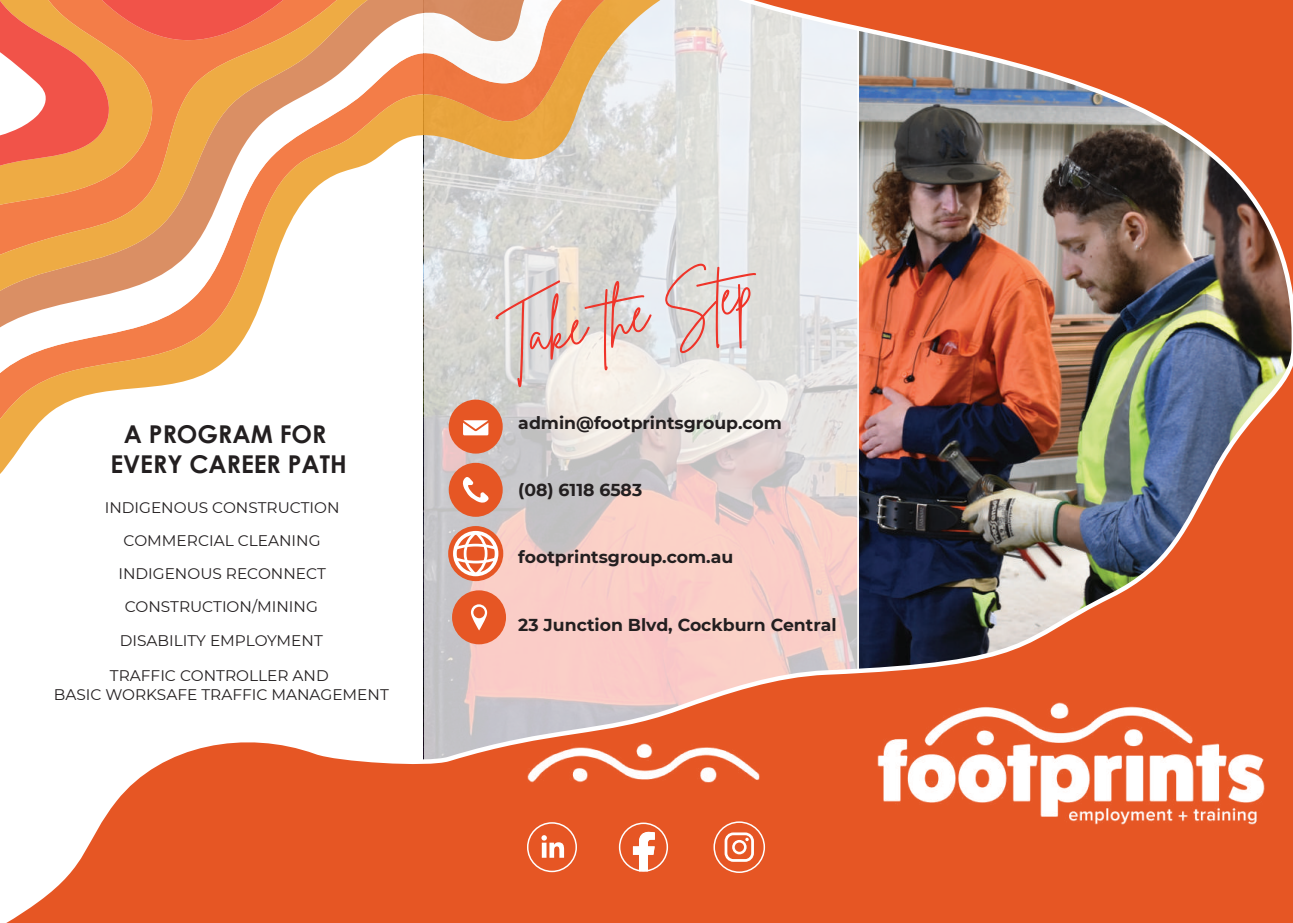
<style>
.page{position:relative;width:1293px;height:923px;background:#fff}
.page>*{position:absolute;margin:0;border:0;box-sizing:border-box;transform-origin:0 0}
.t1{font:54.3px "Brittany Signature";color:#ef3429}
.t2{font:700 24.6px/29.4px "Century Gothic";color:#231f20;text-align:center}
.t3{font:700 17.25px "Montserrat";color:#231f20}
.t4{font:15.3px/33.2px "Montserrat";color:#231f20;text-align:center}
</style>
<div class="page">
<img style="left:333px;top:0;width:960px;height:923px">
<svg style="left:333px;top:0;width:398px;height:514px"></svg>
<svg style="left:333px;top:0;width:181px;height:355px"></svg>
<img style="left:528px;top:744px;width:231px;height:38px">
<img style="left:877px;top:702px;width:387px;height:122px">
<div style="left:448px;top:526px;width:55px;height:55px;background:#e65624;border-radius:50%"></div>
<svg style="left:453px;top:531px;width:45px;height:45px"></svg>
<div style="left:449px;top:463px;width:54px;height:54px;background:#e65624;border-radius:50%"></div>
<svg style="left:462px;top:477px;width:27px;height:26px"></svg>
<div style="left:449px;top:399px;width:54px;height:54px;background:#e65624;border-radius:50%"></div>
<svg style="left:463px;top:420px;width:25px;height:15px"></svg>
<div style="left:452px;top:590px;width:54px;height:54px;background:#e65624;border-radius:50%"></div>
<svg style="left:471px;top:604px;width:16px;height:26px"></svg>
<div style="left:527px;top:822px;width:50px;height:50px;border:2px solid #fff;border-radius:50%"></div>
<svg style="left:541px;top:835px;width:23px;height:22px"></svg>
<svg style="left:618px;top:822px;width:51px;height:50px"></svg>
<div style="left:713px;top:821px;width:52px;height:52px;border:2px solid #fff;border-radius:50%"></div>
<svg style="left:724px;top:832px;width:30px;height:30px"></svg>
<svg style="left:0;top:0;width:333px;height:923px"></svg>
<h2 class="t2" style="left:110px;top:418px;width:238px">A PROGRAM FOR<br>EVERY CAREER PATH</h2>
<p class="t4" style="left:105px;top:490px;width:236px">INDIGENOUS CONSTRUCTION<br>COMMERCIAL CLEANING<br>INDIGENOUS RECONNECT<br>CONSTRUCTION/MINING<br>DISABILITY EMPLOYMENT</p>
<p class="t4" style="left:54px;top:666px;width:336px;line-height:18.5px">TRAFFIC CONTROLLER AND<br>BASIC WORKSAFE TRAFFIC MANAGEMENT</p>
<h1 class="t1" style="left:493px;top:306px;width:259px;rotate:-11deg">Take the Step</h1>
<p class="t3" style="left:518px;top:410px;width:265px">admin@footprintsgroup.com</p>
<p class="t3" style="left:518px;top:478px;width:125px">(08) 6118 6583</p>
<p class="t3" style="left:518px;top:545px;width:217px">footprintsgroup.com.au</p>
<p class="t3" style="left:518px;top:612px;width:320px">23 Junction Blvd, Cockburn Central</p>
</div>
